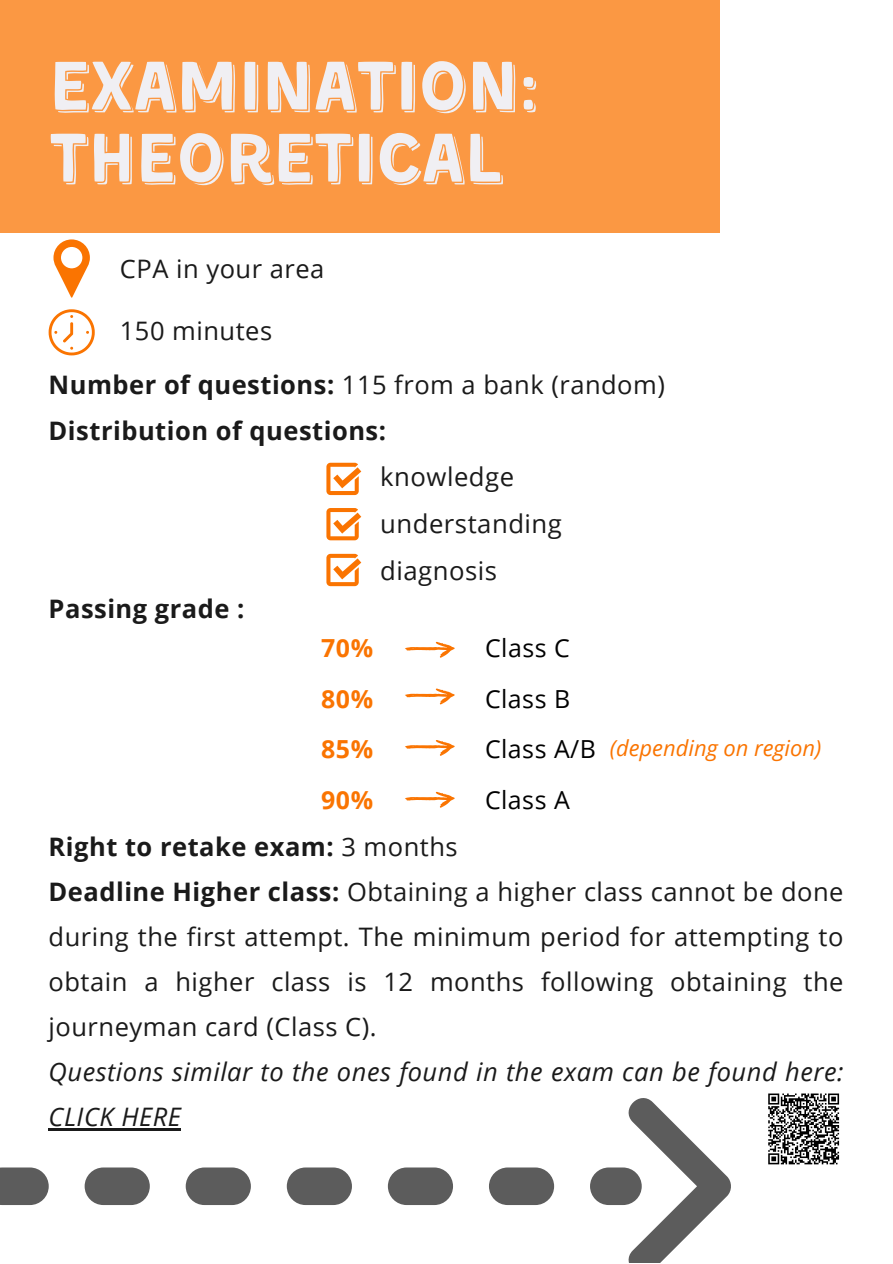
<style>
.page{position:relative;width:893px;height:1264px;background:#fff}
.page>*{position:absolute;margin:0;border:0;box-sizing:border-box;transform-origin:0 0}
.t1{font:70.65px "Kent 4 F Shadowed";color:#f0eff3}
.t2{font:25.65px/47.2px "Open Sans";letter-spacing:.02em;color:#1a1a1a}
.t3{font:25.5px/45px "Open Sans";letter-spacing:.02em;color:#1a1a1a;text-align:justify}
.t4{font:italic 25.5px/45px "Open Sans";letter-spacing:.02em;color:#1a1a1a}
.t5{font:700 25.5px "Open Sans";letter-spacing:.02em;color:#1a1a1a}
.t6{font:24.9px "Open Sans";letter-spacing:.02em;color:#000}
.t7{font:700 24.9px "Open Sans";letter-spacing:.02em;color:#fa7401}
.t8{font:italic 21.9px "Open Sans";color:#fa7401}
.s1{font-weight:700}
.s2{font-weight:400}
</style>
<div class="page">
<div style="left:590px;top:1167px;width:51px;height:37px;background:#5c5c5c;border-radius:19px"></div>
<svg style="left:0;top:1167px;width:554px;height:37px"></svg>
<svg style="left:620px;top:1098px;width:111px;height:164px"></svg>
<div style="left:0;top:0;width:719px;height:233px;background:#fb9843"></div>
<hr style="left:49px;top:1128px;width:132px;height:2px;background:#1a1a1a">
<svg style="left:53px;top:239px;width:36px;height:58px"></svg>
<svg style="left:49px;top:309px;width:46px;height:46px"></svg>
<svg style="left:768px;top:1093px;width:71px;height:71px"></svg>
<svg style="left:326px;top:463px;width:35px;height:32px"></svg>
<svg style="left:326px;top:508px;width:35px;height:32px"></svg>
<svg style="left:326px;top:554px;width:35px;height:32px"></svg>
<svg style="left:405px;top:642px;width:50px;height:15px"></svg>
<svg style="left:405px;top:688px;width:50px;height:16px"></svg>
<svg style="left:405px;top:740px;width:50px;height:15px"></svg>
<svg style="left:405px;top:791px;width:50px;height:16px"></svg>
<p class="t1" style="left:49px;top:57px;width:491px">EXAMINATION:</p>
<p class="t1" style="left:49px;top:128px;width:454px">THEORETICAL</p>
<p class="t3" style="left:120px;top:246px;width:206px">CPA in your area</p>
<p class="t3" style="left:120px;top:307px;width:154px">150 minutes</p>
<p class="t3" style="left:49px;top:361px;width:617px"><span class="s1">Number of questions:</span> 115 from a bank (random)</p>
<p class="t5" style="left:49px;top:413px;width:339px">Distribution of questions:</p>
<p class="t5" style="left:49px;top:590px;width:197px">Passing grade :</p>
<p class="t2" style="left:380px;top:452px;width:183px">knowledge understanding diagnosis</p>
<p class="t7" style="left:321px;top:630px;width:53px">70%</p>
<p class="t6" style="left:485px;top:630px;width:86px">Class C</p>
<p class="t7" style="left:321px;top:681px;width:53px">80%</p>
<p class="t6" style="left:485px;top:681px;width:87px">Class B</p>
<p class="t7" style="left:321px;top:731px;width:53px">85%</p>
<p class="t6" style="left:485px;top:731px;width:112px">Class A/B</p>
<p class="t7" style="left:321px;top:782px;width:53px">90%</p>
<p class="t6" style="left:485px;top:782px;width:86px">Class A</p>
<p class="t8" style="left:609px;top:732px;width:213px">(depending on region)</p>
<p class="t5" style="left:49px;top:829px;width:410px">Right to retake exam: <span class="s2">3 months</span></p>
<p class="t3" style="left:49px;top:868px;width:796px"><span class="s1">Deadline Higher class:</span> Obtaining a higher class cannot be done during the first attempt. The minimum period for attempting to obtain a higher class is 12 months following obtaining the journeyman card (Class C).</p>
<p class="t4" style="left:49px;top:1048px;width:796px">Questions similar to the ones found in the exam can be found here:<br>CLICK HERE</p>
</div>
